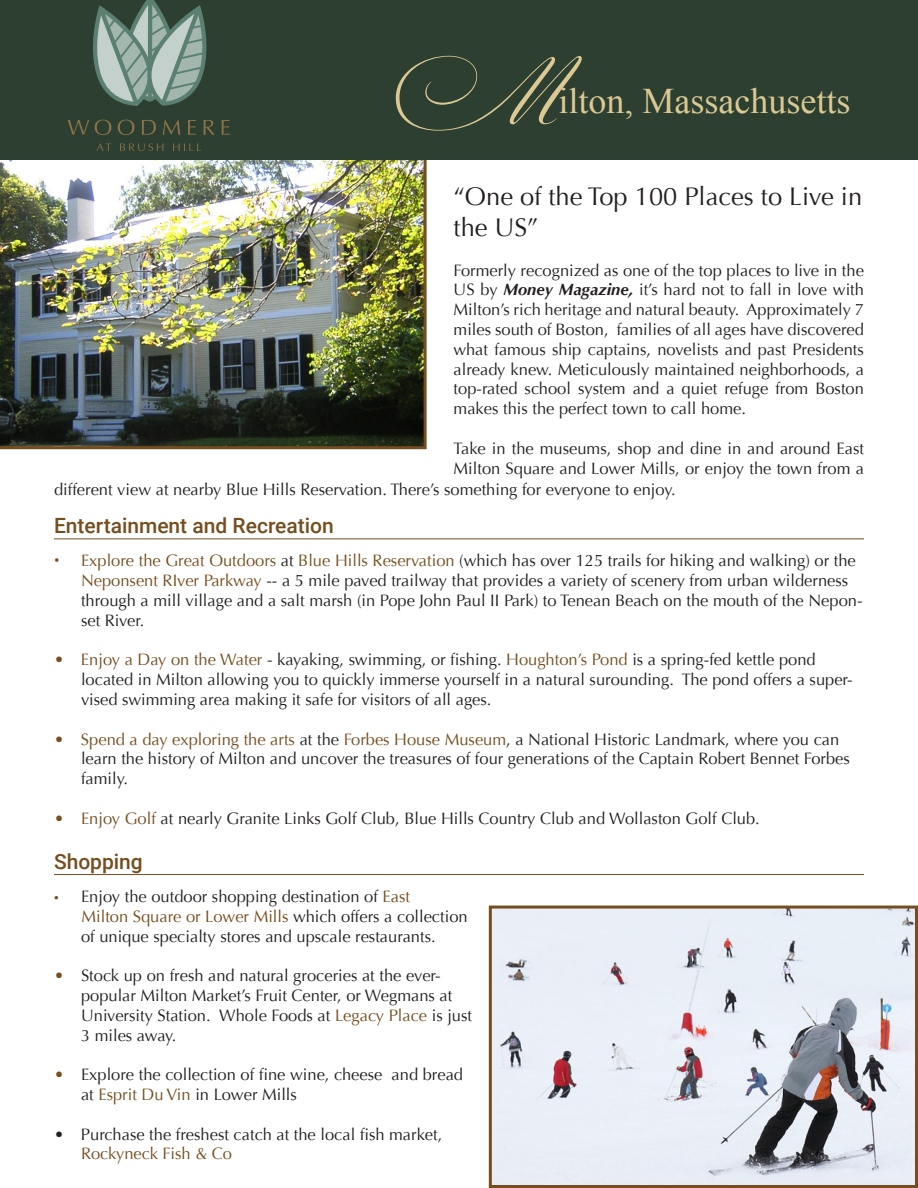
<style>
.page{position:relative;width:918px;height:1188px;background:#fff}
.page>*{position:absolute;margin:0;border:0;box-sizing:border-box;transform-origin:0 0}
.t1{font:90px "Bickham Script Pro";color:#dbc893}
.t2{font:36px "Times New Roman";color:#dbc893}
.Body_Copy{font:25.5px/30.6px "Optima";color:#231f20}
.t3{font:500 21px "Roboto";color:#754d1e}
.Body_Copy-2{font:16.5px/19.8px "Optima";color:#231f20}
.s1{font-weight:700;font-style:italic}
.s2{font-family:"Roboto";color:#754d1e}
.s3{color:#754d1e}
.s4{font-family:"Myriad Pro";color:#754d1e}
</style>
<div class="page">
<img style="left:0;top:160px;width:427px;height:289px">
<hr style="left:54px;top:538px;width:810px;height:1px;background:#754d1e">
<hr style="left:54px;top:874px;width:810px;height:1px;background:#754d1e">
<div style="left:0;top:0;width:918px;height:160px;background:#2c3f30"></div>
<svg style="left:93px;top:0;width:114px;height:106px"></svg>
<svg style="left:68px;top:120px;width:21px;height:15px"></svg>
<svg style="left:95px;top:120px;width:16px;height:15px"></svg>
<svg style="left:118px;top:120px;width:16px;height:15px"></svg>
<svg style="left:142px;top:120px;width:14px;height:15px"></svg>
<svg style="left:163px;top:120px;width:17px;height:15px"></svg>
<svg style="left:188px;top:120px;width:8px;height:15px"></svg>
<svg style="left:203px;top:120px;width:12px;height:15px"></svg>
<svg style="left:222px;top:120px;width:8px;height:15px"></svg>
<svg style="left:97px;top:143px;width:14px;height:8px"></svg>
<svg style="left:120px;top:143px;width:43px;height:8px"></svg>
<svg style="left:173px;top:143px;width:28px;height:8px"></svg>
<img style="left:493px;top:910px;width:421px;height:274px">
<div style="left:489px;top:906px;width:429px;height:282px;border:3px solid #754d1e"></div>
<p class="t1" style="left:395px;top:37px;width:165px">M</p>
<p class="t2" style="left:559px;top:77px;width:293px">ilton, Massachusetts</p>
<p class="Body_Copy" style="left:454px;top:182px;width:410px">“One of the Top 100 Places to Live in the US”</p>
<p class="Body_Copy-2" style="left:454px;top:260px;width:412px;text-align:justify">Formerly recognized as one of the top places to live in the US by <span class="s1">Money Magazine,</span> it’s hard not to fall in love with Milton’s rich heritage and natural beauty. Approximately 7 miles south of Boston, families of all ages have discovered what famous ship captains, novelists and past Presidents already knew. Meticulously maintained neighborhoods, a top-rated school system and a quiet refuge from Boston makes this the perfect town to call home.</p>
<p class="Body_Copy-2" style="left:454px;top:439px;width:412px">Take in the museums, shop and dine in and around East<br>Milton Square and Lower Mills, or enjoy the town from a</p>
<p class="Body_Copy-2" style="left:54px;top:480px;width:623px">different view at nearby Blue Hills Reservation. There’s something for everyone to enjoy.</p>
<p class="t3" style="left:54px;top:511px;width:281px">Entertainment and Recreation</p>
<p class="Body_Copy-2" style="left:81px;top:551px;width:783px;text-indent:-27px"><span class="s2">•</span> <span class="s3">Explore the Great Outdoors</span> at <span class="s3">Blue Hills Reservation</span> (which has over 125 trails for hiking and walking) or the <span class="s3">Neponsent RIver Parkway</span> -- a 5 mile paved trailway that provides a variety of scenery from urban wilderness through a mill village and a salt marsh (in Pope John Paul II Park) to Tenean Beach on the mouth of the Nepon&shy;set River.</p>
<p class="Body_Copy-2" style="left:81px;top:650px;width:773px;text-indent:-27px"><span class="s3">• Enjoy a Day on the Water</span> - kayaking, swimming, or fishing. <span class="s3">Houghton’s Pond</span> is a spring-fed kettle pond located in Milton allowing you to quickly immerse yourself in a natural surounding. The pond offers a super&shy;vised swimming area making it safe for visitors of all ages.</p>
<p class="Body_Copy-2" style="left:81px;top:729px;width:770px;text-indent:-27px"><span class="s3">• Spend a day exploring the arts</span> at the <span class="s3">Forbes House Museum</span>, a National Historic Landmark, where you can learn the history of Milton and uncover the treasures of four generations of the Captain Robert Bennet Forbes family.</p>
<p class="Body_Copy-2" style="left:54px;top:808px;width:707px"><span class="s3">• Enjoy Golf</span> at nearly Granite Links Golf Club, Blue Hills Country Club and Wollaston Golf Club.</p>
<p class="t3" style="left:54px;top:847px;width:90px">Shopping</p>
<p class="Body_Copy-2" style="left:54px;top:887px;width:358px"><span class="s4">•</span> Enjoy the outdoor shopping destination of <span class="s3">East</span></p>
<p class="Body_Copy-2" style="left:81px;top:907px;width:388px"><span class="s3">Milton Square or Lower Mills</span> which offers a collection of unique specialty stores and upscale restaurants.</p>
<p class="Body_Copy-2" style="left:81px;top:966px;width:393px;text-indent:-27px"><span class="s3">•</span> Stock up on fresh and natural groceries at the ever&shy;popular Milton Market’s Fruit Center, or Wegmans at University Station. Whole Foods at <span class="s3">Legacy Place</span> is just 3 miles away.</p>
<p class="Body_Copy-2" style="left:81px;top:1065px;width:384px;text-indent:-27px"><span class="s3">•</span> Explore the collection of fine wine, cheese and bread at <span class="s3">Esprit Du Vin</span> in Lower Mills</p>
<p class="Body_Copy-2" style="left:81px;top:1124px;width:363px;text-indent:-27px">• Purchase the freshest catch at the local fish market,<br><span class="s3">Rockyneck Fish &amp; Co</span></p>
</div>
